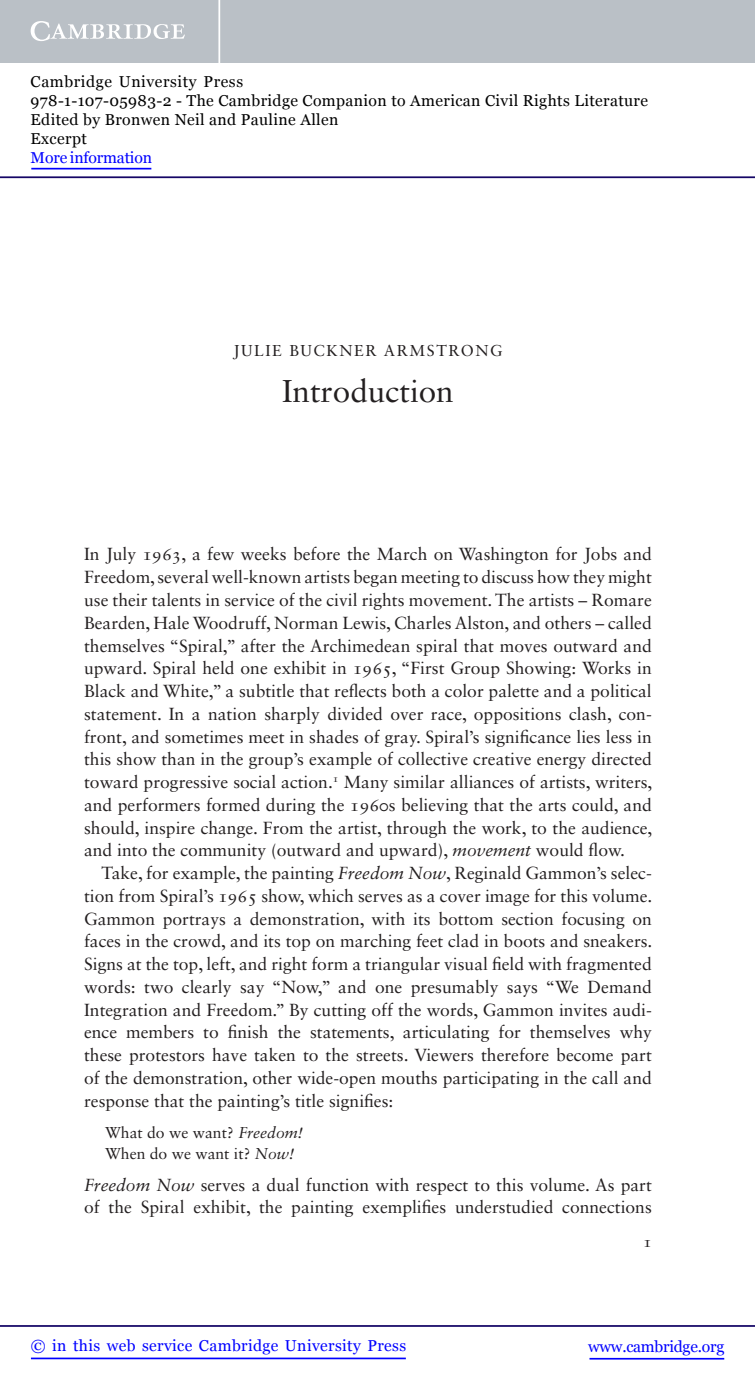
<style>
.page{position:relative;width:755px;height:1385px;background:#fff}
.page>*{position:absolute;margin:0;border:0;box-sizing:border-box;transform-origin:0 0}
.t1{font:31.5px "Sabon LT Std";color:#231f20}
.t2{font:17.5px/22.8px "Sabon LT Std";color:#231f20;text-align:justify}
.t3{font:15.75px/18.9px "Georgia";letter-spacing:.025em;color:#000}
.t4{font:15.75px/21px "Sabon LT Std";color:#231f20}
.t5{font:15.75px "Georgia";letter-spacing:.025em;color:#00f}
.t6{font:15.75px "Georgia";letter-spacing:-.015em;color:#00f}
.t7{font:15.75px "Georgia";letter-spacing:-.01em;color:#00f}
.s1{font-style:italic}
</style>
<div class="page">
<hr style="left:589px;top:1358px;width:134px;height:1px;background:#00f">
<hr style="left:0;top:1325px;width:754px;height:2px;background:#150666">
<hr style="left:31px;top:1357px;width:374px;height:2px;background:#00f">
<div style="left:0;top:0;width:754px;height:63px;background:#bac0c6"></div>
<svg style="left:31px;top:21px;width:154px;height:20px"></svg>
<hr style="left:218px;top:0;width:2px;height:63px;background:#fff">
<hr style="left:0;top:176px;width:754px;height:2px;background:#150666">
<hr style="left:31px;top:168px;width:120px;height:1px;background:#00f">
<p class="t3" style="left:31px;top:73px;width:618px">Cambridge University Press<br>978-1-107-05983-2 - The Cambridge Companion to American Civil Rights Literature Edited by Bronwen Neil and Pauline Allen<br>Excerpt</p>
<p class="t7" style="left:31px;top:148px;width:123px">More information</p>
<p class="t4" style="left:233px;top:342px;width:270px">JULIE BUCKNER ARMSTRONG</p>
<h1 class="t1" style="left:282px;top:378px;width:173px">Introduction</h1>
<p class="t2" style="left:84px;top:545px;width:569px">In July 1963, a few weeks before the March on Washington for Jobs and Freedom, several well-known artists began meeting to discuss how they might use their talents in service of the civil rights movement . The artists – Romare Bearden, Hale Woodruff, Norman Lewis, Charles Alston, and others – called themselves “Spiral,” after the Archimedean spiral that moves outward and upward. Spiral held one exhibit in 1965, “First Group Showing: Works in Black and White ,” a subtitle that reflects both a color palette and a political statement. In a nation sharply divided over race, oppositions clash, con&shy;front, and sometimes meet in shades of gray. Spiral’s significance lies less in this show than in the group’s example of collective creative energy directed toward progressive social action. <sup>1</sup> Many similar alliances of artists, writers, and performers formed during the 1960s believing that the arts could, and should, inspire change. From the artist, through the work, to the audience, and into the community (outward and upward), <span class="s1">movement</span> would flow.</p>
<p class="t2" style="left:84px;top:863px;width:569px;text-indent:17px">Take, for example, the painting <span class="s1">Freedom Now</span>, Reginald Gammon ’s selec&shy;tion from Spiral’s 1965 show, which serves as a cover image for this volume.<br>Gammon portrays a demonstration , with its bottom section focusing on faces in the crowd, and its top on marching feet clad in boots and sneakers.<br>Signs at the top, left, and right form a triangular visual field with fragmented words: two clearly say “Now,” and one presumably says “We Demand Integration and Freedom.” By cutting off the words, Gammon invites audi&shy;ence members to finish the statements, articulating for themselves why these protestors have taken to the streets. Viewers therefore become part of the demonstration, other wide-open mouths participating in the call and response that the painting’s title signifies:</p>
<p class="t4" style="left:105px;top:1123px;width:199px">What do we want? <span class="s1">Freedom!<br></span>When do we want it? <span class="s1">Now!</span></p>
<p class="t2" style="left:84px;top:1175px;width:569px"><span class="s1">Freedom Now</span> serves a dual function with respect to this volume. As part of the Spiral exhibit, the painting exemplifies understudied connections</p>
<p class="t4" style="left:642px;top:1232px;width:10px">1</p>
<p class="t5" style="left:31px;top:1336px;width:376px">© in this web service Cambridge University Press</p>
<p class="t6" style="left:587px;top:1336px;width:137px">www.cambridge.org</p>
</div>
